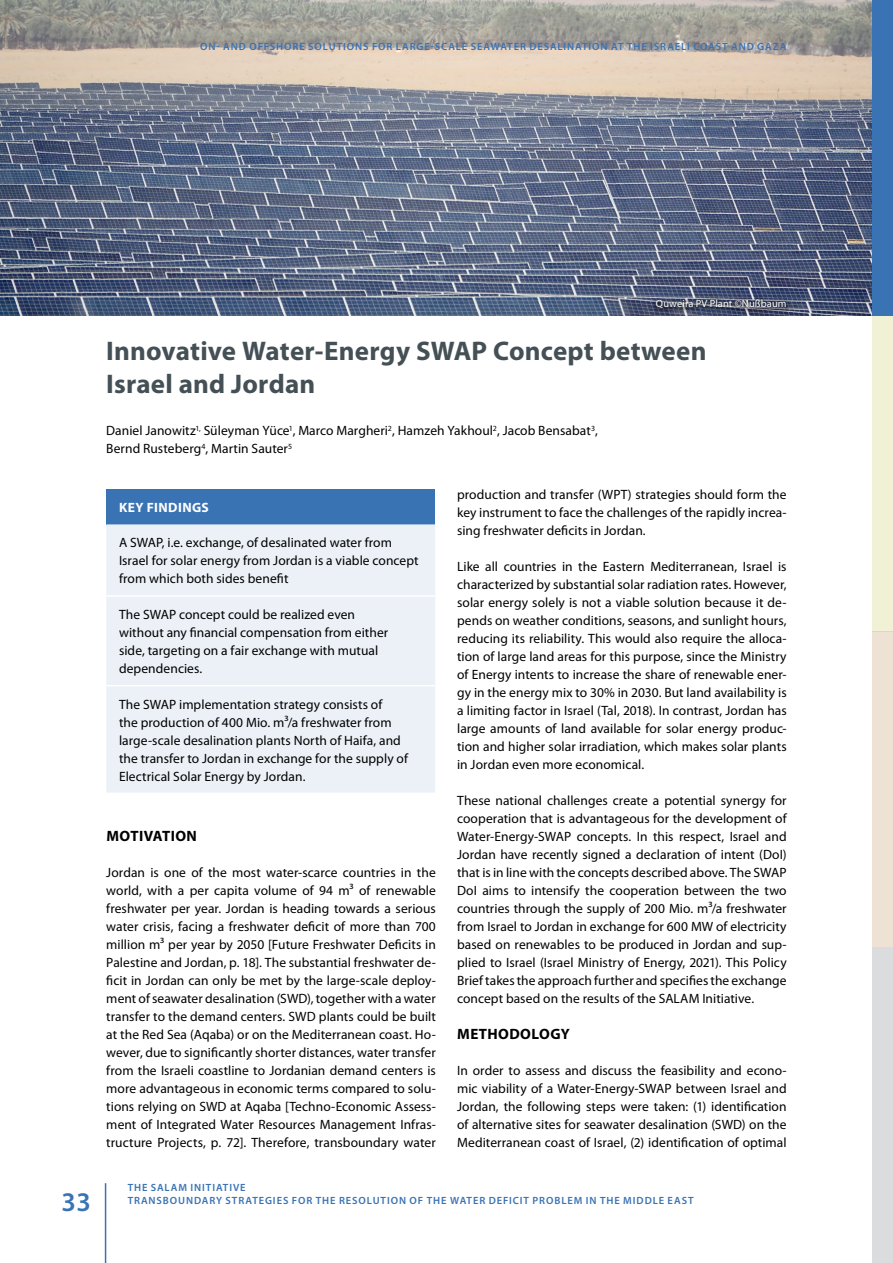
<style>
.page{position:relative;width:893px;height:1263px;background:#fff}
.page>*{position:absolute;margin:0;border:0;box-sizing:border-box;transform-origin:0 0}
.t1{font:700 27px/32.4px "Myriad Pro";letter-spacing:.005em;color:#445055}
.t2{font:600 27px "Myriad Pro";color:#3a73b4}
.t3{font:700 15px "Myriad Pro";letter-spacing:.025em;color:#000}
.t4{font:13.5px/18px "Myriad Pro";letter-spacing:.005em;color:#000;text-align:justify}
.t5{font:700 13.5px "Myriad Pro";letter-spacing:.03em;color:#fff}
.t6{font:600 10.5px/12.6px "Myriad Pro";letter-spacing:.085em;color:#3a73b4}
.t7{font:10.5px "Myriad Pro";letter-spacing:.01em;color:#fff}
</style>
<div class="page">
<div style="left:872px;top:0;width:21px;height:316px;background:#3a73b4"></div>
<div style="left:872px;top:316px;width:21px;height:315px;background:#f1f1d5"></div>
<div style="left:872px;top:631px;width:21px;height:316px;background:#eee2d5"></div>
<div style="left:872px;top:947px;width:21px;height:316px;background:#dadcdd"></div>
<hr style="left:105px;top:1183px;width:1px;height:80px;background:#3a73b4">
<img style="left:0;top:0;width:872px;height:315px">
<div style="left:106px;top:489px;width:329px;height:35px;background:#3a73b4"></div>
<div style="left:106px;top:524px;width:329px;height:269px;background:#ebf1f7"></div>
<hr style="left:106px;top:595px;width:329px;height:2px;background:#fff">
<hr style="left:106px;top:685px;width:329px;height:1px;background:#fff">
<div style="left:653px;top:296px;width:137px;height:16px;background:#000;opacity:.75"></div>
<p class="t6" style="left:134px;top:40px;width:654px">VATIVE WATERON- AND OFFSHORE SOLUTIONS FOR LARGE-SCALE SEAWATER DESALINATION AT THE ISRAELI COAST AND GAZA</p>
<p class="t6" style="left:210px;top:40px;width:19px">-ENERG</p>
<p class="t6" style="left:250px;top:40px;width:57px">Y SWAP CONCEPT</p>
<p class="t6" style="left:345px;top:40px;width:8px">BETWEEN</p>
<p class="t6" style="left:398px;top:40px;width:12px">ISRAEL</p>
<p class="t6" style="left:437px;top:40px;width:9px">AND</p>
<p class="t6" style="left:463px;top:40px;width:8px">JORDAN</p>
<p class="t7" style="left:656px;top:297px;width:132px">Quweira PV Plant ©Nußbaum</p>
<h1 class="t1" style="left:106px;top:334px;width:602px">Innovative Water-Energy SWAP Concept between<br>Israel and Jordan</h1>
<p class="t4" style="left:106px;top:421px;width:493px">Daniel Janowitz<sup>1,</sup> Süleyman Yüce<sup>1</sup>, Marco Margheri<sup>2</sup>, Hamzeh Yakhoul<sup>2</sup>, Jacob Bensabat<sup>3</sup>,<br>Bernd Rusteberg<sup>4</sup>, Martin Sauter<sup>5</sup></p>
<p class="t5" style="left:119px;top:498px;width:91px">KEY FINDINGS</p>
<p class="t4" style="left:119px;top:534px;width:301px;text-align:left">A SWAP, i.e. exchange, of desalinated water from<br>Israel for solar energy from Jordan is a viable concept from which both sides benefit</p>
<p class="t4" style="left:119px;top:605px;width:271px;text-align:left">The SWAP concept could be realized even without any financial compensation from either side, targeting on a fair exchange with mutual dependencies.</p>
<p class="t4" style="left:119px;top:695px;width:290px;text-align:left">The SWAP implementation strategy consists of<br>the production of 400 Mio. m³/a freshwater from large-scale desalination plants North of Haifa, and the transfer to Jordan in exchange for the supply of Electrical Solar Energy by Jordan.</p>
<p class="t3" style="left:106px;top:826px;width:92px">MOTIVATION</p>
<p class="t4" style="left:106px;top:863px;width:331px">Jordan is one of the most water-scarce countries in the world, with a per capita volume of 94 m³ of renewable freshwater per year. Jordan is heading towards a serious water crisis, facing a freshwater deficit of more than 700 million m³ per year by 2050 [Future Freshwater Deficits in Palestine and Jordan, p. 18]. The substantial freshwater de&shy;ficit in Jordan can only be met by the large-scale deploy&shy;ment of seawater desalination (SWD), together with a water transfer to the demand centers. SWD plants could be built at the Red Sea (Aqaba) or on the Mediterranean coast. Ho&shy;wever, due to significantly shorter distances, water transfer from the Israeli coastline to Jordanian demand centers is more advantageous in economic terms compared to solu&shy;tions relying on SWD at Aqaba [Techno-Economic Assess&shy;ment of Integrated Water Resources Management Infras&shy;tructure Projects, p. 72]. Therefore, transboundary water</p>
<p class="t4" style="left:457px;top:485px;width:331px">production and transfer (WPT) strategies should form the key instrument to face the challenges of the rapidly increa&shy;sing freshwater deficits in Jordan.</p>
<p class="t4" style="left:457px;top:557px;width:331px">Like all countries in the Eastern Mediterranean, Israel is characterized by substantial solar radiation rates. However, solar energy solely is not a viable solution because it de&shy;pends on weather conditions, seasons, and sunlight hours, reducing its reliability. This would also require the alloca&shy;tion of large land areas for this purpose, since the Ministry of Energy intents to increase the share of renewable ener&shy;gy in the energy mix to 30% in 2030. But land availability is a limiting factor in Israel (Tal, 2018). In contrast, Jordan has large amounts of land available for solar energy produc&shy;tion and higher solar irradiation, which makes solar plants in Jordan even more economical.</p>
<p class="t4" style="left:457px;top:791px;width:331px">These national challenges create a potential synergy for cooperation that is advantageous for the development of Water-Energy-SWAP concepts. In this respect, Israel and Jordan have recently signed a declaration of intent (DoI) that is in line with the concepts described above. The SWAP DoI aims to intensify the cooperation between the two countries through the supply of 200 Mio. m³/a freshwater from Israel to Jordan in exchange for 600 MW of electricity based on renewables to be produced in Jordan and sup&shy;plied to Israel (Israel Ministry of Energy, 2021). This Policy Brief takes the approach further and specifies the exchange concept based on the results of the SALAM Initiative.</p>
<p class="t3" style="left:457px;top:1024px;width:114px">METHODOLOGY</p>
<p class="t4" style="left:457px;top:1061px;width:331px">In order to assess and discuss the feasibility and econo&shy;mic viability of a Water-Energy-SWAP between Israel and Jordan, the following steps were taken: (1) identification of alternative sites for seawater desalination (SWD) on the Mediterranean coast of Israel, (2) identification of optimal</p>
<h1 class="t2" style="left:62px;top:1184px;width:31px">33</h1>
<p class="t6" style="left:128px;top:1181px;width:567px">THE SALAM INITIATIVE<br>TRANSBOUNDARY STRATEGIES FOR THE RESOLUTION OF THE WATER DEFICIT PROBLEM IN THE MIDDLE EAST</p>
</div>
